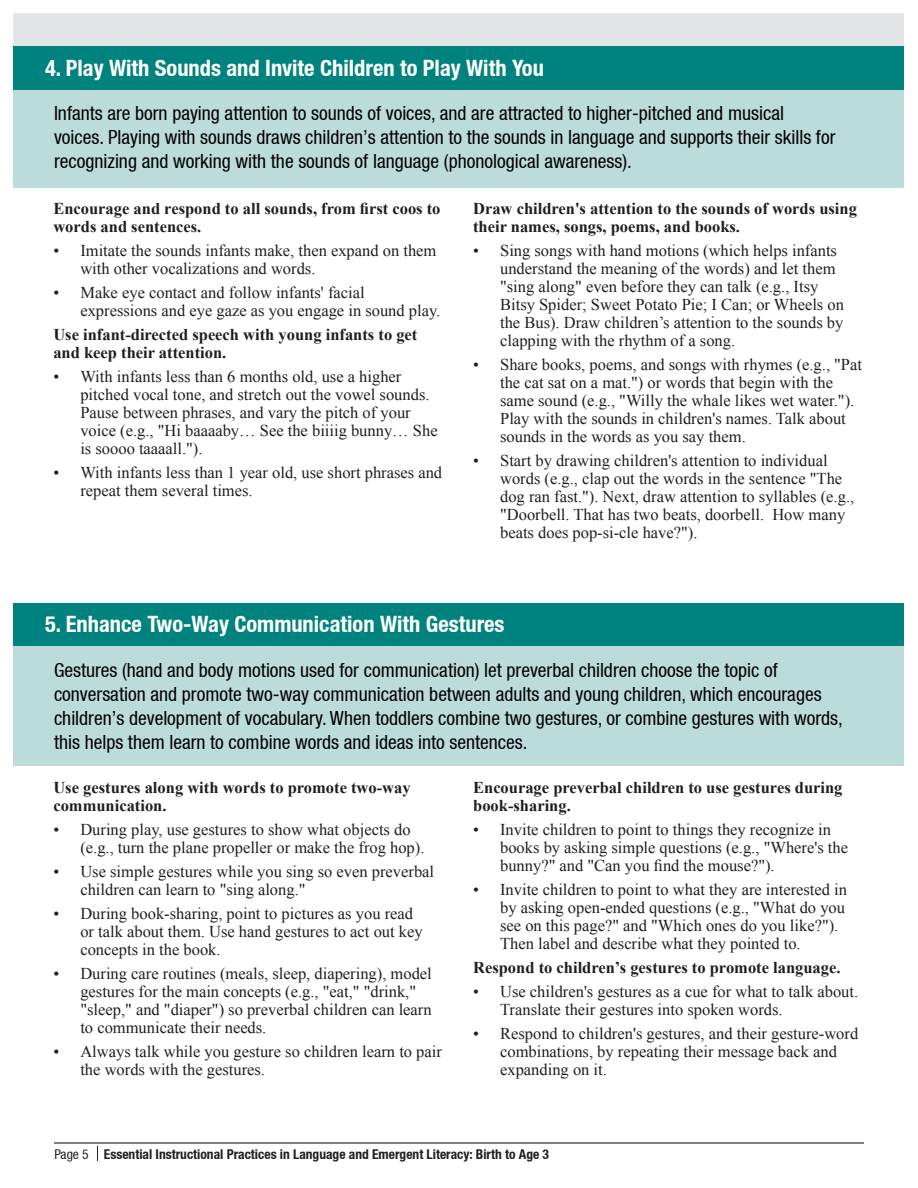
<style>
.page{position:relative;width:918px;height:1188px;background:#fff}
.page>*{position:absolute;margin:0;border:0;box-sizing:border-box;transform-origin:0 0}
.t1{font:700 condensed 22.5px "Helvetica 77 Bold Condensed Helvetica 77";color:#fff}
.Normal1{font:19.5px/24px "Helvetica 57 Condensed Helvetica 57 Condensed";color:#000}
.t2{font:16.5px/18px "Times New Roman";color:#211d1e}
.t3{font:700 16.5px/18px "Times New Roman";color:#211d1e}
.t4{font:700 condensed 13.5px "Helvetica 77 Bold Condensed Helvetica 77";color:#231f20}
.s1{font-family:"Helvetica 57 Condensed Helvetica 57 Condensed";font-weight:400;font-stretch:normal}
</style>
<div class="page">
<hr style="left:54px;top:1143px;width:810px;height:1px;background:#000">
<svg style="left:97px;top:1146px;width:1px;height:15px"></svg>
<div style="left:14px;top:14px;width:890px;height:33px;background:#e4e5e7"></div>
<div style="left:14px;top:46px;width:890px;height:44px;background:#00827e"></div>
<div style="left:14px;top:90px;width:890px;height:98px;background:#bbdcda"></div>
<div style="left:14px;top:603px;width:890px;height:43px;background:#00827e"></div>
<div style="left:14px;top:646px;width:890px;height:120px;background:#bbdcda"></div>
<p class="t1" style="left:45px;top:54px;width:500px">4. Play With Sounds and Invite Children to Play With You</p>
<p class="Normal1" style="left:54px;top:101px;width:783px">Infants are born paying attention to sounds of voices, and are attracted to higher-pitched and musical voices. Playing with sounds draws children’s attention to the sounds in language and supports their skills for recognizing and working with the sounds of language (phonological awareness).</p>
<p class="t3" style="left:53px;top:199px;width:389px">Encourage and respond to all sounds, from first coos to words and sentences.</p>
<p class="t2" style="left:80px;top:241px;width:358px;text-indent:-27px">• Imitate the sounds infants make, then expand on them with other vocalizations and words.</p>
<p class="t2" style="left:80px;top:283px;width:361px;text-indent:-27px">• Make eye contact and follow infants' facial expressions and eye gaze as you engage in sound play.</p>
<p class="t3" style="left:53px;top:325px;width:366px">Use infant-directed speech with young infants to get and keep their attention.</p>
<p class="t2" style="left:80px;top:367px;width:359px;text-indent:-27px">• With infants less than 6 months old, use a higher pitched vocal tone, and stretch out the vowel sounds.<br>Pause between phrases, and vary the pitch of your voice (e.g., "Hi baaaaby… See the biiiig bunny… She is soooo taaaall.").</p>
<p class="t2" style="left:80px;top:463px;width:363px;text-indent:-27px">• With infants less than 1 year old, use short phrases and repeat them several times.</p>
<p class="t3" style="left:473px;top:199px;width:385px">Draw children's attention to the sounds of words using their names, songs, poems, and books.</p>
<p class="t2" style="left:500px;top:241px;width:345px;text-indent:-27px">• Sing songs with hand motions (which helps infants understand the meaning of the words) and let them "sing along" even before they can talk (e.g., Itsy Bitsy Spider; Sweet Potato Pie; I Can; or Wheels on the Bus). Draw children’s attention to the sounds by clapping with the rhythm of a song.</p>
<p class="t2" style="left:500px;top:355px;width:363px;text-indent:-27px">• Share books, poems, and songs with rhymes (e.g., "Pat the cat sat on a mat.") or words that begin with the same sound (e.g., "Willy the whale likes wet water.").<br>Play with the sounds in children's names. Talk about sounds in the words as you say them.</p>
<p class="t2" style="left:500px;top:451px;width:356px;text-indent:-27px">• Start by drawing children's attention to individual words (e.g., clap out the words in the sentence "The dog ran fast."). Next, draw attention to syllables (e.g., "Doorbell. That has two beats, doorbell. How many beats does pop-si-cle have?").</p>
<p class="t1" style="left:45px;top:611px;width:461px">5. Enhance Two-Way Communication With Gestures</p>
<p class="Normal1" style="left:54px;top:658px;width:790px">Gestures (hand and body motions used for communication) let preverbal children choose the topic of conversation and promote two-way communication between adults and young children, which encourages children’s development of vocabulary. When toddlers combine two gestures, or combine gestures with words, this helps them learn to combine words and ideas into sentences.</p>
<p class="t3" style="left:53px;top:778px;width:359px">Use gestures along with words to promote two-way communication.</p>
<p class="t2" style="left:80px;top:820px;width:346px;text-indent:-27px">• During play, use gestures to show what objects do (e.g., turn the plane propeller or make the frog hop).</p>
<p class="t2" style="left:80px;top:862px;width:355px;text-indent:-27px">• Use simple gestures while you sing so even preverbal children can learn to "sing along."</p>
<p class="t2" style="left:80px;top:904px;width:344px;text-indent:-27px">• During book-sharing, point to pictures as you read or talk about them. Use hand gestures to act out key concepts in the book.</p>
<p class="t2" style="left:80px;top:964px;width:353px;text-indent:-27px">• During care routines (meals, sleep, diapering), model gestures for the main concepts (e.g., "eat," "drink," "sleep," and "diaper") so preverbal children can learn to communicate their needs.</p>
<p class="t2" style="left:80px;top:1042px;width:363px;text-indent:-27px">• Always talk while you gesture so children learn to pair the words with the gestures.</p>
<p class="t3" style="left:473px;top:778px;width:371px">Encourage preverbal children to use gestures during book-sharing.</p>
<p class="t2" style="left:500px;top:820px;width:349px;text-indent:-27px">• Invite children to point to things they recognize in books by asking simple questions (e.g., "Where's the bunny?" and "Can you find the mouse?").</p>
<p class="t2" style="left:500px;top:880px;width:348px;text-indent:-27px">• Invite children to point to what they are interested in by asking open-ended questions (e.g., "What do you see on this page?" and "Which ones do you like?").<br>Then label and describe what they pointed to.</p>
<p class="t3" style="left:473px;top:958px;width:369px">Respond to children’s gestures to promote language.</p>
<p class="t2" style="left:500px;top:982px;width:360px;text-indent:-27px">• Use children's gestures as a cue for what to talk about.<br>Translate their gestures into spoken words.</p>
<p class="t2" style="left:500px;top:1024px;width:360px;text-indent:-27px">• Respond to children's gestures, and their gesture-word combinations, by repeating their message back and expanding on it.</p>
<p class="t4" style="left:54px;top:1146px;width:496px"><span class="s1">Page 5</span> Essential Instructional Practices in Language and Emergent Literacy: Birth to Age 3</p>
</div>
